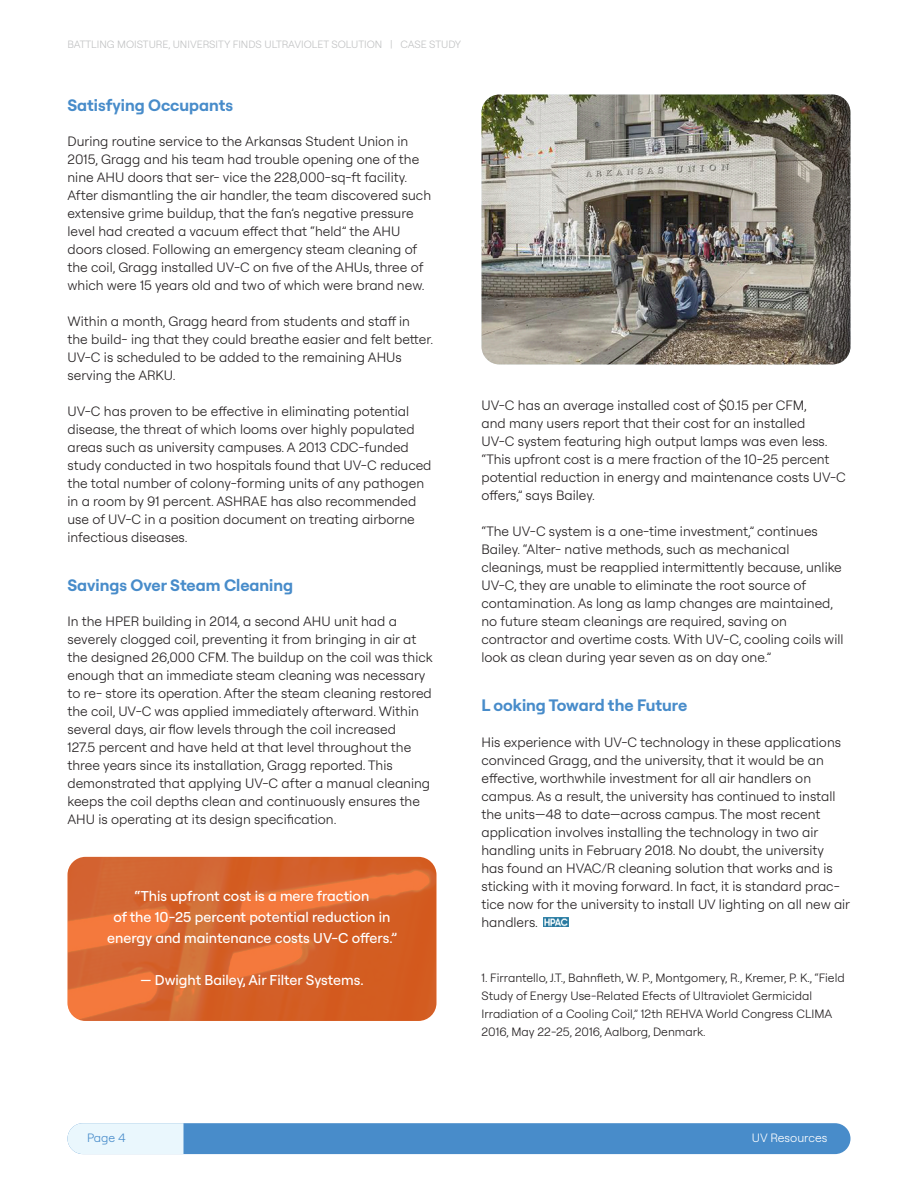
<style>
.page{position:relative;width:918px;height:1188px;background:#fff}
.page>*{position:absolute;margin:0;border:0;box-sizing:border-box;transform-origin:0 0}
.t1{font:700 16.5px "Roobert PRO";color:#488cca}
.t2{font:500 14.25px/21px "Roobert PRO";color:#fff;text-align:center}
.t3{font:300 13.5px/18px "Roobert PRO";color:#231f20}
.t4{font:300 12px/18px "Roobert PRO";color:#231f20}
.t5{font:300 12px "Roobert PRO";color:#fff}
.t6{font:300 12px "Roobert PRO";color:#488cca}
.t7{font:300 10.5px "Roobert PRO";color:#c1c2c3}
</style>
<div class="page">
<div style="left:68px;top:1123px;width:783px;height:31px;background:#488cca;border-radius:15px"></div>
<div style="left:68px;top:1123px;width:115px;height:31px;background:#eaf7fd"></div>
<img style="left:482px;top:94px;width:368px;height:270px">
<img style="left:68px;top:857px;width:368px;height:164px">
<img style="left:543px;top:917px;width:25px;height:10px">
<p class="t7" style="left:68px;top:40px;width:395px">BATTLING MOISTURE, UNIVERSITY FINDS ULTRAVIOLET SOLUTION | CASE STUDY</p>
<p class="t1" style="left:68px;top:98px;width:167px">Satisfying Occupants</p>
<p class="t3" style="left:68px;top:132px;width:365px">During routine service to the Arkansas Student Union in 2015, Gragg and his team had trouble opening one of the nine AHU doors that ser- vice the 228,000-sq-ft facility.<br>After dismantling the air handler, the team discovered such extensive grime buildup, that the fan’s negative pressure level had created a vacuum effect that “held” the AHU doors closed. Following an emergency steam cleaning of the coil, Gragg installed UV-C on five of the AHUs, three of which were 15 years old and two of which were brand new.</p>
<p class="t3" style="left:68px;top:312px;width:367px">Within a month, Gragg heard from students and staff in the build- ing that they could breathe easier and felt better.<br>UV-C is scheduled to be added to the remaining AHUs serving the ARKU.</p>
<p class="t3" style="left:68px;top:402px;width:366px">UV-C has proven to be effective in eliminating potential disease, the threat of which looms over highly populated areas such as university campuses. A 2013 CDC-funded study conducted in two hospitals found that UV-C reduced the total number of colony-forming units of any pathogen in a room by 91 percent. ASHRAE has also recommended use of UV-C in a position document on treating airborne infectious diseases.</p>
<p class="t1" style="left:68px;top:578px;width:227px">Savings Over Steam Cleaning</p>
<p class="t3" style="left:68px;top:612px;width:367px">In the HPER building in 2014, a second AHU unit had a severely clogged coil, preventing it from bringing in air at the designed 26,000 CFM. The buildup on the coil was thick enough that an immediate steam cleaning was necessary to re- store its operation. After the steam cleaning restored the coil, UV-C was applied immediately afterward. Within several days, air flow levels through the coil increased<br>127.5 percent and have held at that level throughout the three years since its installation, Gragg reported. This demonstrated that applying UV-C after a manual cleaning keeps the coil depths clean and continuously ensures the AHU is operating at its design specification.</p>
<p class="t2" style="left:107px;top:887px;width:291px">“This upfront cost is a mere fraction<br>of the 10-25 percent potential reduction in energy and maintenance costs UV-C offers.”</p>
<p class="t2" style="left:141px;top:969px;width:225px">— Dwight Bailey, Air Filter Systems.</p>
<p class="t3" style="left:482px;top:396px;width:366px">UV-C has an average installed cost of $0.15 per CFM,<br>and many users report that their cost for an installed<br>UV-C system featuring high output lamps was even less. “This upfront cost is a mere fraction of the 10-25 percent potential reduction in energy and maintenance costs UV-C offers,” says Bailey.</p>
<p class="t3" style="left:482px;top:522px;width:364px">“The UV-C system is a one-time investment,” continues Bailey. “Alter- native methods, such as mechanical cleanings, must be reapplied intermittently because, unlike UV-C, they are unable to eliminate the root source of contamination. As long as lamp changes are maintained, no future steam cleanings are required, saving on contractor and overtime costs. With UV-C, cooling coils will look as clean during year seven as on day one.”</p>
<p class="t1" style="left:482px;top:698px;width:207px">L ooking Toward the Future</p>
<p class="t3" style="left:482px;top:734px;width:370px">His experience with UV-C technology in these applications convinced Gragg, and the university, that it would be an effective, worthwhile investment for all air handlers on campus. As a result, the university has continued to install the units—48 to date—across campus. The most recent application involves installing the technology in two air handling units in February 2018. No doubt, the university<br>has found an HVAC/R cleaning solution that works and is sticking with it moving forward. In fact, it is standard prac&shy;tice now for the university to install UV lighting on all new air handlers.</p>
<p class="t4" style="left:482px;top:968px;width:365px">1. Firrantello, J.T., Bahnfleth, W. P., Montgomery, R., Kremer, P. K., “Field Study of Energy Use-Related Efects of Ultraviolet Germicidal Irradiation of a Cooling Coil,” 12th REHVA World Congress CLIMA 2016, May 22-25, 2016, Aalborg, Denmark.</p>
<p class="t6" style="left:87px;top:1132px;width:40px">Page 4</p>
<p class="t5" style="left:752px;top:1132px;width:77px">UV Resources</p>
</div>
